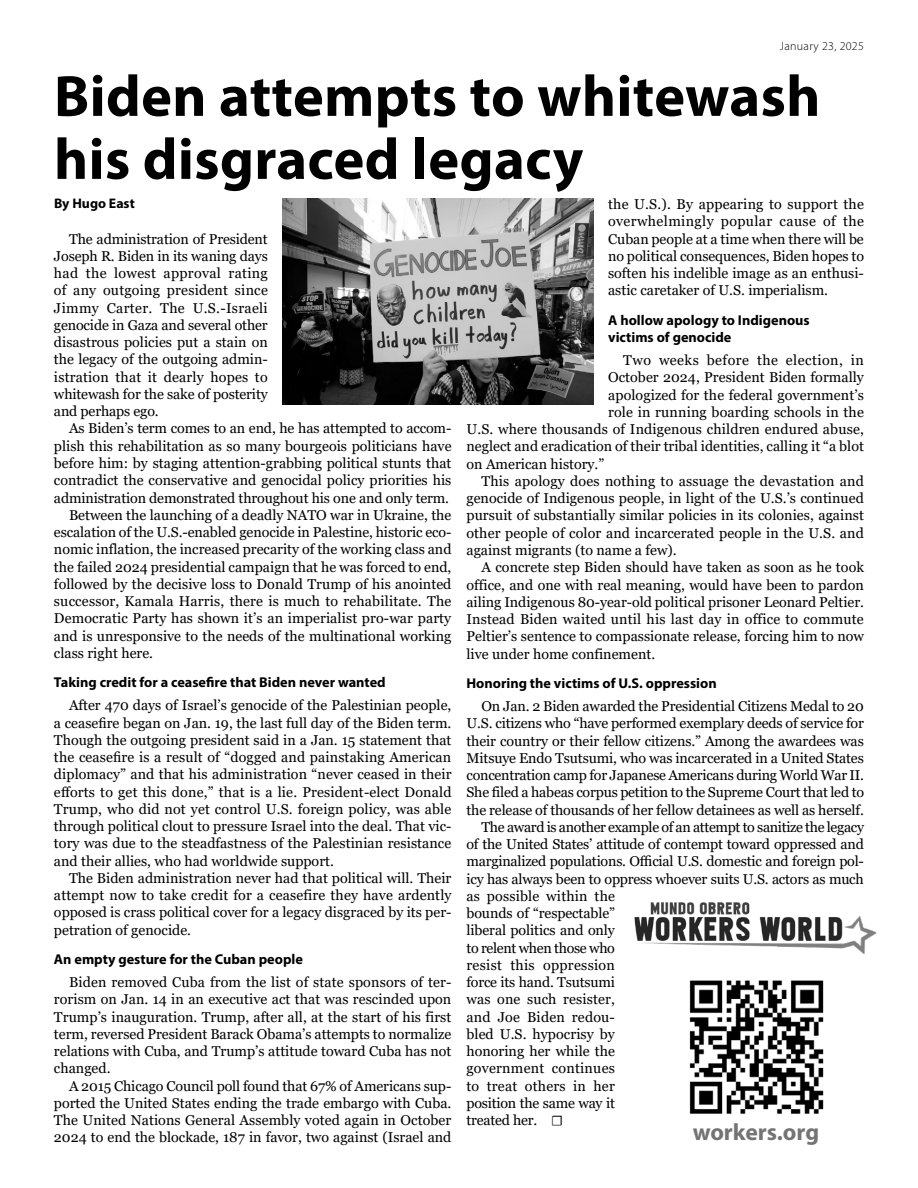
<style>
.page{position:relative;width:918px;height:1188px;background:#fff}
.page>*{position:absolute;margin:0;border:0;box-sizing:border-box;transform-origin:0 0}
.t1{font:700 58.5px/63px "Myriad Pro";letter-spacing:.005em;color:#000}
.t2{font:700 23.7px "Myriad Pro";color:#747474}
.t3{font:14.25px/17.2px "Georgia";color:#000;text-align:justify}
.t4{font:700 14.25px/17.2px "Myriad Pro";color:#000}
.t5{font:14.25px "Georgia";letter-spacing:-.025em;color:#000}
.t6{font:14.25px "Georgia";letter-spacing:.03em;color:#000}
.t7{font:14.25px "Georgia";letter-spacing:-.02em;color:#000}
.t8{font:14.25px "Georgia";letter-spacing:.02em;color:#000}
.t9{font:700 13.8px "Myriad Pro";color:#000}
.t10{font:300 12px "Myriad Pro";letter-spacing:.025em;color:#000}
.s1{font-family:"Minion Pro"}
</style>
<div class="page">
<img style="left:635px;top:902px;width:241px;height:52px">
<img style="left:689px;top:980px;width:135px;height:134px">
<img style="left:283px;top:198px;width:310px;height:207px">
<p class="t10" style="left:780px;top:38px;width:86px">January 23, 2025</p>
<h1 class="t1" style="left:54px;top:63px;width:768px">Biden attempts to whitewash his disgraced legacy</h1>
<p class="t9" style="left:54px;top:195px;width:82px">By Hugo East</p>
<p class="t3" style="left:54px;top:230px;width:215px;text-indent:15px">The administration of President Joseph R. Biden in its waning days had the lowest approval rating of any outgoing president since Jimmy Carter. The U.S.-Israeli genocide in Gaza and several other disastrous policies put a stain on the legacy of the outgoing admin&shy;istration that it dearly hopes to whitewash for the sake of posterity and perhaps ego.</p>
<p class="t3" style="left:69px;top:420px;width:384px">As Biden’s term comes to an end, he has attempted to accom-</p>
<p class="t3" style="left:54px;top:438px;width:399px">plish this rehabilitation as so many bourgeois politicians have</p>
<p class="t3" style="left:54px;top:455px;width:399px">before him: by staging attention-grabbing political stunts that</p>
<p class="t3" style="left:54px;top:472px;width:399px">contradict the conservative and genocidal policy priorities his</p>
<p class="t3" style="left:54px;top:489px;width:397px">administration demonstrated throughout his one and only term.</p>
<p class="t3" style="left:69px;top:507px;width:384px">Between the launching of a deadly NATO war in Ukraine, the</p>
<p class="t3" style="left:54px;top:524px;width:399px">escalation of the U.S.-enabled genocide in Palestine, historic eco-</p>
<p class="t3" style="left:54px;top:541px;width:399px">nomic inflation, the increased precarity of the working class and</p>
<p class="t3" style="left:54px;top:558px;width:399px">the failed 2024 presidential campaign that he was forced to end,</p>
<p class="t3" style="left:54px;top:576px;width:399px">followed by the decisive loss to Donald Trump of his anointed</p>
<p class="t3" style="left:54px;top:593px;width:399px">successor, Kamala Harris, there is much to rehabilitate. The</p>
<p class="t3" style="left:54px;top:610px;width:399px">Democratic Party has shown it’s an imperialist pro-war party</p>
<p class="t3" style="left:54px;top:627px;width:399px">and is unresponsive to the needs of the multinational working</p>
<p class="t3" style="left:54px;top:645px;width:101px">class right here.</p>
<p class="t4" style="left:54px;top:673px;width:333px">Taking credit for a ceasefire that Biden never wanted</p>
<p class="t3" style="left:54px;top:697px;width:399px;text-indent:15px">After 470 days of Israel’s genocide of the Palestinian people, a ceasefire began on Jan. 19, the last full day of the Biden term.<br>Though the outgoing president said in a Jan. 15 statement that the ceasefire is a result of “dogged and painstaking American diplomacy” and that his administration “never ceased in their efforts to get this done,” that is a lie. President-elect Donald Trump, who did not yet control U.S. foreign policy, was able through political clout to pressure Israel into the deal. That vic&shy;tory was due to the steadfastness of the Palestinian resistance and their allies, who had worldwide support.</p>
<p class="t3" style="left:54px;top:870px;width:399px;text-indent:15px">The Biden administration never had that political will. Their attempt now to take credit for a ceasefire they have ardently opposed is crass political cover for a legacy disgraced by its per&shy;petration of genocide.</p>
<p class="t4" style="left:54px;top:950px;width:250px">An empty gesture for the Cuban people</p>
<p class="t3" style="left:54px;top:974px;width:399px;text-indent:15px">Biden removed Cuba from the list of state sponsors of ter&shy;rorism on Jan. 14 in an executive act that was rescinded upon Trump’s inauguration. Trump, after all, at the start of his first term, reversed President Barack Obama’s attempts to normalize relations with Cuba, and Trump’s attitude toward Cuba has not changed.</p>
<p class="t3" style="left:54px;top:1077px;width:399px;text-indent:15px">A 2015 Chicago Council poll found that 67% of Americans sup&shy;ported the United States ending the trade embargo with Cuba.<br>The United Nations General Assembly voted again in October 2024 to end the blockade, 187 in favor, two against (Israel and</p>
<p class="t3" style="left:608px;top:196px;width:257px">the U.S.). By appearing to support the overwhelmingly popular cause of the Cuban people at a time when there will be no political consequences, Biden hopes to soften his indelible image as an enthusi&shy;astic caretaker of U.S. imperialism.</p>
<p class="t4" style="left:608px;top:311px;width:203px">A hollow apology to Indigenous victims of genocide</p>
<p class="t6" style="left:623px;top:352px;width:242px">Two weeks before the election, in</p>
<p class="t3" style="left:608px;top:369px;width:257px">October 2024, President Biden formally</p>
<p class="t3" style="left:608px;top:386px;width:257px">apologized for the federal government’s</p>
<p class="t3" style="left:608px;top:404px;width:257px">role in running boarding schools in the</p>
<p class="t3" style="left:466px;top:421px;width:399px">U.S. where thousands of Indigenous children endured abuse,</p>
<p class="t3" style="left:466px;top:438px;width:399px">neglect and eradication of their tribal identities, calling it “a blot</p>
<p class="t3" style="left:466px;top:455px;width:139px">on American history.”</p>
<p class="t3" style="left:481px;top:473px;width:384px">This apology does nothing to assuage the devastation and</p>
<p class="t3" style="left:466px;top:490px;width:399px">genocide of Indigenous people, in light of the U.S.’s continued</p>
<p class="t3" style="left:466px;top:507px;width:399px">pursuit of substantially similar policies in its colonies, against</p>
<p class="t3" style="left:466px;top:524px;width:399px">other people of color and incarcerated people in the U.S. and</p>
<p class="t3" style="left:466px;top:542px;width:212px">against migrants (to name a few).</p>
<p class="t3" style="left:481px;top:559px;width:384px">A concrete step Biden should have taken as soon as he took</p>
<p class="t3" style="left:466px;top:576px;width:399px">office, and one with real meaning, would have been to pardon</p>
<p class="t3" style="left:466px;top:594px;width:399px">ailing Indigenous 80-year-old political prisoner Leonard Peltier.</p>
<p class="t3" style="left:466px;top:611px;width:399px">Instead Biden waited until his last day in office to commute</p>
<p class="t3" style="left:466px;top:628px;width:399px">Peltier’s sentence to compassionate release, forcing him to now</p>
<p class="t3" style="left:466px;top:645px;width:190px">live under home confinement.</p>
<p class="t4" style="left:466px;top:674px;width:252px">Honoring the victims of U.S. oppression</p>
<p class="t3" style="left:481px;top:698px;width:384px">On Jan. 2 Biden awarded the Presidential Citizens Medal to 20</p>
<p class="t3" style="left:466px;top:715px;width:399px">U.S. citizens who “have performed exemplary deeds of service for</p>
<p class="t3" style="left:466px;top:732px;width:399px">their country or their fellow citizens.” Among the awardees was</p>
<p class="t3" style="left:466px;top:750px;width:399px">Mitsuye Endo Tsutsumi, who was incarcerated in a United States</p>
<p class="t3" style="left:466px;top:767px;width:399px">concentration camp for Japanese Americans during World War II.</p>
<p class="t3" style="left:466px;top:784px;width:399px">She filed a habeas corpus petition to the Supreme Court that led to</p>
<p class="t3" style="left:466px;top:801px;width:399px">the release of thousands of her fellow detainees as well as herself.</p>
<p class="t5" style="left:481px;top:818px;width:384px">The award is another example of an attempt to sanitize the legacy</p>
<p class="t3" style="left:466px;top:836px;width:399px">of the United States’ attitude of contempt toward oppressed and</p>
<p class="t3" style="left:466px;top:853px;width:399px">marginalized populations. Official U.S. domestic and foreign pol-</p>
<p class="t3" style="left:466px;top:870px;width:399px">icy has always been to oppress whoever suits U.S. actors as much</p>
<p class="t3" style="left:466px;top:888px;width:150px">as possible within the</p>
<p class="t3" style="left:466px;top:905px;width:150px">bounds of “respectable”</p>
<p class="t3" style="left:466px;top:922px;width:150px">liberal politics and only</p>
<p class="t7" style="left:466px;top:939px;width:150px">to relent when those who</p>
<p class="t8" style="left:466px;top:956px;width:150px">resist this oppression</p>
<p class="t3" style="left:466px;top:974px;width:150px">force its hand. Tsutsumi</p>
<p class="t3" style="left:466px;top:991px;width:150px">was one such resister,</p>
<p class="t3" style="left:466px;top:1008px;width:150px">and Joe Biden redou-</p>
<p class="t3" style="left:466px;top:1026px;width:150px">bled U.S. hypocrisy by</p>
<p class="t3" style="left:466px;top:1043px;width:150px">honoring her while the</p>
<p class="t3" style="left:466px;top:1060px;width:150px">government continues</p>
<p class="t3" style="left:466px;top:1077px;width:150px">to treat others in her</p>
<p class="t3" style="left:466px;top:1095px;width:150px">position the same way it</p>
<p class="t3" style="left:466px;top:1112px;width:98px">treated her. <span class="s1">☐</span></p>
<h2 class="t2" style="left:693px;top:1116px;width:128px">workers.org</h2>
</div>
